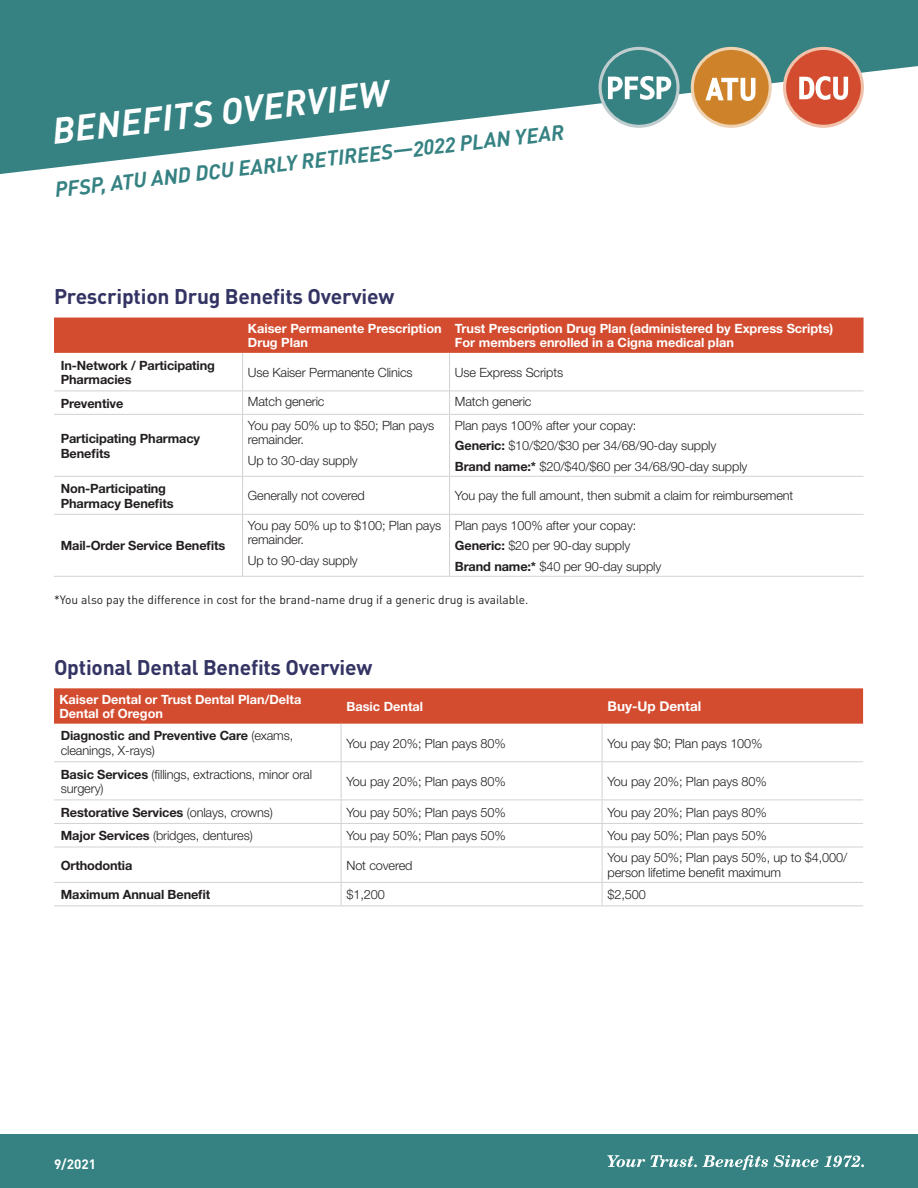
<style>
.page{position:relative;width:918px;height:1188px;background:#fff}
.page>*{position:absolute;margin:0;border:0;box-sizing:border-box;transform-origin:0 0}
.t1{font:italic 700 36px "DINOT";color:#fff}
.subhead_3{font:700 21px "DINOT";letter-spacing:-.01em;color:#343464}
.t2{font:italic 700 21px "DINOT";color:#368283}
.Table_Text_Bold_Reve{font:700 13.5px "Helvetica Neue";color:#fff}
.t3{font:700 13.5px "DINOT";color:#fff}
.Table_Text{font:300 12.75px/14.5px "Helvetica Neue";letter-spacing:-.01em;color:#231f20}
.Table_Text_Bold{font:700 12.75px/14.5px "Helvetica Neue";letter-spacing:-.01em;color:#231f20}
.Table_Text_Bold_Reve-2{font:700 12.75px/14.5px "Helvetica Neue";color:#fff}
.Table_Text_Bold-2{font:300 12.75px/14.5px "Helvetica Neue";letter-spacing:-.01em;color:#231f20}
.text_8_10_note{font:12px "DINOT";color:#231f20}
.s1{font-weight:700}
.s2{font-weight:300}
</style>
<div class="page">
<svg style="left:0;top:0;width:918px;height:174px;fill:#368283"></svg>
<div style="left:0;top:1134px;width:918px;height:54px;background:#368283"></div>
<svg style="left:607px;top:1155px;width:257px;height:15px"></svg>
<svg style="left:783px;top:47px;width:81px;height:81px"></svg>
<div style="left:786px;top:50px;width:75px;height:75px;background:#d34c2f;border-radius:50%"></div>
<svg style="left:799px;top:76px;width:49px;height:24px"></svg>
<svg style="left:599px;top:47px;width:81px;height:81px"></svg>
<div style="left:602px;top:50px;width:74px;height:75px;background:#368283;border-radius:50%"></div>
<svg style="left:608px;top:76px;width:63px;height:24px"></svg>
<svg style="left:691px;top:47px;width:81px;height:81px"></svg>
<div style="left:694px;top:50px;width:75px;height:75px;background:#ce832b;border-radius:50%"></div>
<svg style="left:705px;top:78px;width:50px;height:23px"></svg>
<div style="left:54px;top:318px;width:810px;height:35px;background:#d34c2f"></div>
<hr style="left:54px;top:391px;width:189px;height:1px;background:#d1d2d4">
<hr style="left:243px;top:391px;width:207px;height:1px;background:#d1d2d4">
<hr style="left:54px;top:414px;width:189px;height:1px;background:#d1d2d4">
<hr style="left:243px;top:414px;width:207px;height:1px;background:#d1d2d4">
<hr style="left:54px;top:476px;width:189px;height:1px;background:#d1d2d4">
<hr style="left:243px;top:476px;width:207px;height:1px;background:#d1d2d4">
<hr style="left:54px;top:514px;width:189px;height:1px;background:#d1d2d4">
<hr style="left:243px;top:514px;width:207px;height:1px;background:#d1d2d4">
<hr style="left:54px;top:576px;width:189px;height:1px;background:#d1d2d4">
<hr style="left:242px;top:353px;width:1px;height:38px;background:#d1d2d4">
<svg style="left:242px;top:392px;width:1px;height:22px"></svg>
<hr style="left:242px;top:415px;width:1px;height:61px;background:#d1d2d4">
<hr style="left:242px;top:477px;width:1px;height:37px;background:#d1d2d4">
<hr style="left:242px;top:515px;width:1px;height:61px;background:#d1d2d4">
<hr style="left:243px;top:576px;width:207px;height:1px;background:#d1d2d4">
<hr style="left:449px;top:353px;width:1px;height:38px;background:#d1d2d4">
<hr style="left:450px;top:391px;width:414px;height:1px;background:#d1d2d4">
<svg style="left:449px;top:392px;width:1px;height:22px"></svg>
<hr style="left:450px;top:414px;width:414px;height:1px;background:#d1d2d4">
<hr style="left:449px;top:415px;width:1px;height:61px;background:#d1d2d4">
<hr style="left:450px;top:476px;width:414px;height:1px;background:#d1d2d4">
<hr style="left:449px;top:477px;width:1px;height:37px;background:#d1d2d4">
<hr style="left:450px;top:514px;width:414px;height:1px;background:#d1d2d4">
<hr style="left:449px;top:515px;width:1px;height:61px;background:#d1d2d4">
<hr style="left:450px;top:576px;width:414px;height:1px;background:#d1d2d4">
<div style="left:54px;top:688px;width:809px;height:36px;background:#d34c2f"></div>
<hr style="left:54px;top:761px;width:287px;height:1px;background:#d1d2d4">
<hr style="left:341px;top:761px;width:261px;height:1px;background:#d1d2d4">
<hr style="left:602px;top:761px;width:261px;height:1px;background:#d1d2d4">
<hr style="left:54px;top:800px;width:287px;height:1px;background:#d1d2d4">
<hr style="left:341px;top:800px;width:261px;height:1px;background:#d1d2d4">
<hr style="left:602px;top:800px;width:261px;height:1px;background:#d1d2d4">
<hr style="left:54px;top:823px;width:287px;height:1px;background:#d1d2d4">
<hr style="left:341px;top:823px;width:261px;height:1px;background:#d1d2d4">
<hr style="left:602px;top:823px;width:261px;height:1px;background:#d1d2d4">
<hr style="left:54px;top:847px;width:287px;height:1px;background:#d1d2d4">
<hr style="left:341px;top:847px;width:261px;height:1px;background:#d1d2d4">
<hr style="left:602px;top:847px;width:261px;height:1px;background:#d1d2d4">
<hr style="left:54px;top:882px;width:287px;height:1px;background:#d1d2d4">
<hr style="left:341px;top:882px;width:261px;height:1px;background:#d1d2d4">
<hr style="left:602px;top:882px;width:261px;height:1px;background:#d1d2d4">
<hr style="left:54px;top:906px;width:287px;height:1px;background:#d1d2d4">
<hr style="left:341px;top:724px;width:1px;height:37px;background:#d1d2d4">
<hr style="left:341px;top:762px;width:1px;height:38px;background:#d1d2d4">
<svg style="left:341px;top:800px;width:1px;height:47px"></svg>
<hr style="left:341px;top:847px;width:1px;height:35px;background:#d1d2d4">
<svg style="left:341px;top:883px;width:1px;height:23px"></svg>
<hr style="left:341px;top:906px;width:261px;height:1px;background:#d1d2d4">
<hr style="left:602px;top:724px;width:1px;height:37px;background:#d1d2d4">
<hr style="left:602px;top:762px;width:1px;height:38px;background:#d1d2d4">
<svg style="left:602px;top:800px;width:1px;height:47px"></svg>
<hr style="left:602px;top:847px;width:1px;height:35px;background:#d1d2d4">
<svg style="left:602px;top:883px;width:1px;height:23px"></svg>
<hr style="left:602px;top:906px;width:261px;height:1px;background:#d1d2d4">
<h1 class="t1" style="left:50px;top:109px;width:340px;rotate:-7deg">BENEFITS OVERVIEW</h1>
<h2 class="t2" style="left:53px;top:174px;width:514px;rotate:-6deg">PFSP, ATU AND DCU EARLY RETIREES—2022 PLAN YEAR</h2>
<p class="subhead_3" style="left:54px;top:283px;width:342px">Prescription Drug Benefits Overview</p>
<p class="Table_Text_Bold_Reve-2" style="left:248px;top:321px;width:195px">Kaiser Permanente Prescription<br>Drug Plan</p>
<p class="Table_Text_Bold_Reve-2" style="left:455px;top:321px;width:380px">Trust Prescription Drug Plan (administered by Express Scripts)<br>For members enrolled in a Cigna medical plan</p>
<p class="Table_Text_Bold" style="left:61px;top:357px;width:156px">In-Network / Participating<br>Pharmacies</p>
<p class="Table_Text" style="left:248px;top:365px;width:166px">Use Kaiser Permanente Clinics</p>
<p class="Table_Text" style="left:455px;top:365px;width:110px">Use Express Scripts</p>
<p class="Table_Text_Bold" style="left:61px;top:396px;width:64px">Preventive</p>
<p class="Table_Text" style="left:248px;top:394px;width:78px">Match generic</p>
<p class="Table_Text" style="left:455px;top:394px;width:78px">Match generic</p>
<p class="Table_Text_Bold" style="left:61px;top:431px;width:141px">Participating Pharmacy<br>Benefits</p>
<p class="Table_Text" style="left:248px;top:418px;width:188px">You pay 50% up to $50; Plan pays remainder.</p>
<p class="Table_Text" style="left:248px;top:453px;width:111px">Up to 30-day supply</p>
<p class="Table_Text" style="left:455px;top:418px;width:183px">Plan pays 100% after your copay:</p>
<p class="Table_Text" style="left:455px;top:438px;width:263px"><span class="s1">Generic:</span> $10/$20/$30 per 34/68/90-day supply</p>
<p class="Table_Text" style="left:455px;top:459px;width:294px"><span class="s1">Brand name:*</span> $20/$40/$60 per 34/68/90-day supply</p>
<p class="Table_Text_Bold" style="left:61px;top:481px;width:115px">Non-Participating<br>Pharmacy Benefits</p>
<p class="Table_Text" style="left:248px;top:488px;width:118px">Generally not covered</p>
<p class="Table_Text" style="left:455px;top:488px;width:340px">You pay the full amount, then submit a claim for reimbursement</p>
<p class="Table_Text_Bold" style="left:61px;top:538px;width:166px">Mail-Order Service Benefits</p>
<p class="Table_Text" style="left:248px;top:518px;width:195px">You pay 50% up to $100; Plan pays remainder.</p>
<p class="Table_Text" style="left:248px;top:553px;width:111px">Up to 90-day supply</p>
<p class="Table_Text" style="left:455px;top:518px;width:183px">Plan pays 100% after your copay:</p>
<p class="Table_Text" style="left:455px;top:538px;width:177px"><span class="s1">Generic:</span> $20 per 90-day supply</p>
<p class="Table_Text" style="left:455px;top:559px;width:208px"><span class="s1">Brand name:*</span> $40 per 90-day supply</p>
<p class="text_8_10_note" style="left:54px;top:592px;width:476px">*You also pay the difference in cost for the brand-name drug if a generic drug is available.</p>
<p class="subhead_3" style="left:54px;top:654px;width:320px">Optional Dental Benefits Overview</p>
<p class="Table_Text_Bold_Reve-2" style="left:59px;top:692px;width:243px">Kaiser Dental or Trust Dental Plan/Delta<br>Dental of Oregon</p>
<p class="Table_Text_Bold_Reve-2" style="left:346px;top:699px;width:78px">Basic Dental</p>
<p class="Table_Text_Bold_Reve" style="left:608px;top:698px;width:95px">Buy-Up Dental</p>
<p class="Table_Text_Bold" style="left:61px;top:728px;width:234px">Diagnostic and Preventive Care <span class="s2">(exams, cleanings, X-rays)</span></p>
<p class="Table_Text" style="left:346px;top:736px;width:161px">You pay 20%; Plan pays 80%</p>
<p class="Table_Text" style="left:608px;top:736px;width:157px">You pay $0; Plan pays 100%</p>
<p class="Table_Text_Bold-2" style="left:61px;top:766px;width:253px"><span class="s1">Basic Services</span> (fillings, extractions, minor oral surgery)</p>
<p class="Table_Text" style="left:346px;top:774px;width:161px">You pay 20%; Plan pays 80%</p>
<p class="Table_Text" style="left:608px;top:774px;width:161px">You pay 20%; Plan pays 80%</p>
<p class="Table_Text_Bold" style="left:61px;top:805px;width:214px">Restorative Services <span class="s2">(onlays, crowns)</span></p>
<p class="Table_Text" style="left:346px;top:805px;width:161px">You pay 50%; Plan pays 50%</p>
<p class="Table_Text" style="left:608px;top:805px;width:161px">You pay 20%; Plan pays 80%</p>
<p class="Table_Text_Bold-2" style="left:61px;top:828px;width:194px"><span class="s1">Major Services</span> (bridges, dentures)</p>
<p class="Table_Text" style="left:346px;top:828px;width:161px">You pay 50%; Plan pays 50%</p>
<p class="Table_Text" style="left:608px;top:828px;width:161px">You pay 50%; Plan pays 50%</p>
<p class="Table_Text_Bold" style="left:61px;top:858px;width:73px">Orthodontia</p>
<p class="Table_Text" style="left:346px;top:858px;width:68px">Not covered</p>
<p class="Table_Text" style="left:608px;top:850px;width:241px">You pay 50%; Plan pays 50%, up to $4,000/ person lifetime benefit maximum</p>
<p class="Table_Text_Bold" style="left:61px;top:887px;width:151px">Maximum Annual Benefit</p>
<p class="Table_Text" style="left:346px;top:887px;width:40px">$1,200</p>
<p class="Table_Text" style="left:608px;top:887px;width:40px">$2,500</p>
<p class="t3" style="left:54px;top:1155px;width:44px">9/2021</p>
</div>
